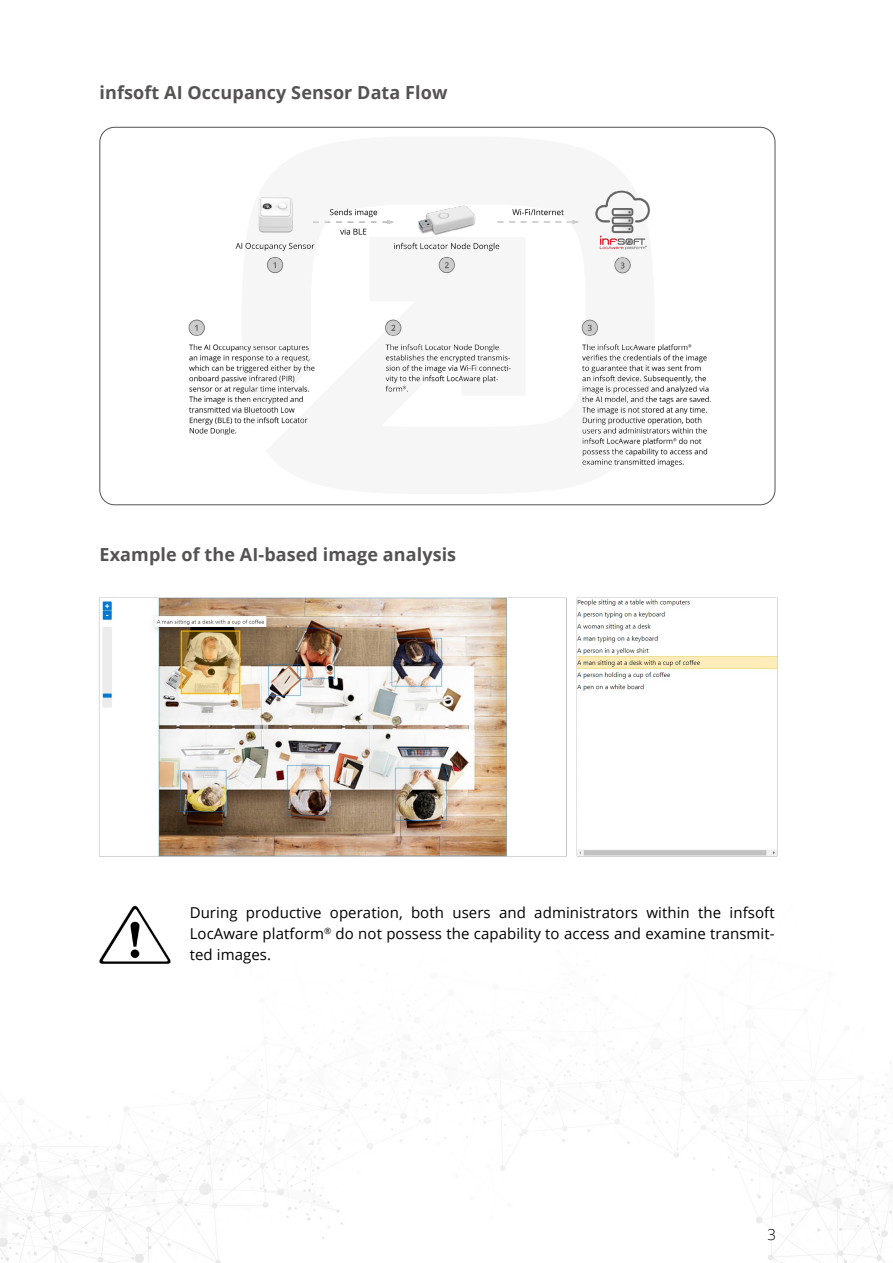
<style>
.page{position:relative;width:893px;height:1263px;background:#fff}
.page>*{position:absolute;margin:0;border:0;box-sizing:border-box;transform-origin:0 0}
.t1{font:700 18px "Open Sans";letter-spacing:.005em;color:#555252}
.t2{font:15px/21px "Open Sans";letter-spacing:.005em;color:#000;text-align:justify}
.t3{font:300 15px "Open Sans";color:#000}
</style>
<div class="page">
<img style="left:0;top:1045px;width:893px;height:218px">
<img style="left:188px;top:127px;width:587px;height:378px">
<img style="left:99px;top:597px;width:679px;height:260px">
<img style="left:99px;top:905px;width:72px;height:59px">
<p class="t1" style="left:100px;top:80px;width:349px">infsoft AI Occupancy Sensor Data Flow</p>
<p class="t1" style="left:100px;top:542px;width:358px">Example of the AI-based image analysis</p>
<p class="t2" style="left:190px;top:901px;width:586px">During productive operation, both users and administrators within the infsoft LocAware platform<sup>®</sup> do not possess the capability to access and examine transmit&shy;ted images.</p>
<p class="t3" style="left:768px;top:1224px;width:10px">3</p>
</div>
